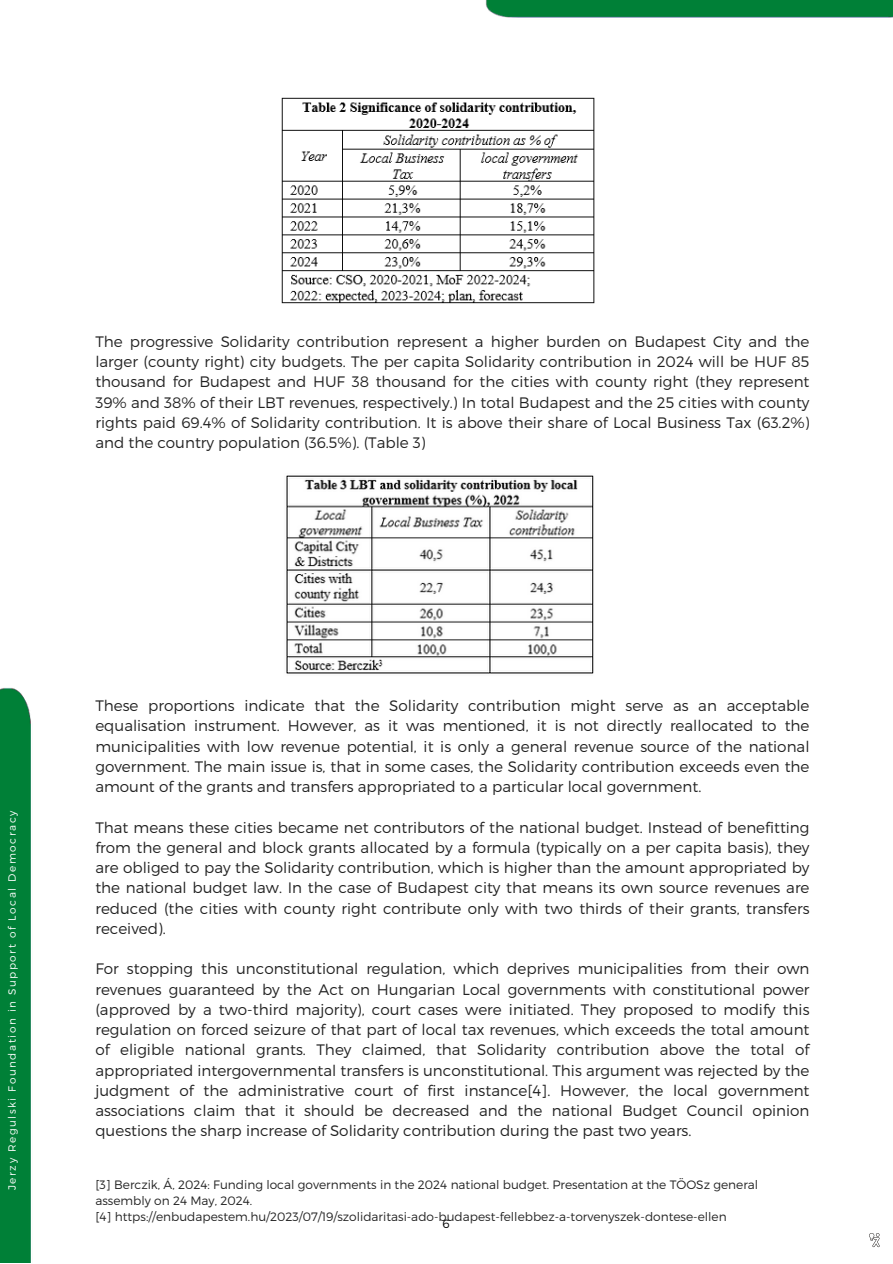
<style>
.page{position:relative;width:893px;height:1264px;background:#fff}
.page>*{position:absolute;margin:0;border:0;box-sizing:border-box;transform-origin:0 0}
.t1{font:300 15.15px/20.2px "Montserrat";color:#222;text-align:justify}
.t2{font:300 12.15px/16.2px "Montserrat";color:#222}
.t3{font:300 12px "Montserrat";color:#000}
.t4{font:300 10.5px "Montserrat";letter-spacing:.15em;color:#fff}
</style>
<div class="page">
<img style="left:485px;top:0;width:407px;height:18px">
<img style="left:869px;top:1233px;width:11px;height:15px">
<div style="left:0;top:687px;width:31px;height:575px;background:#008037"></div>
<img style="left:281px;top:97px;width:314px;height:207px">
<img style="left:286px;top:475px;width:308px;height:199px">
<p class="t1" style="left:95px;top:330px;width:715px">The progressive Solidarity contribution represent a higher burden on Budapest City and the larger (county right) city budgets. The per capita Solidarity contribution in 2024 will be HUF 85 thousand for Budapest and HUF 38 thousand for the cities with county right (they represent 39% and 38% of their LBT revenues, respectively.) In total Budapest and the 25 cities with county rights paid 69.4% of Solidarity contribution. It is above their share of Local Business Tax (63.2%) and the country population (36.5%). (Table 3)</p>
<p class="t4" style="left:5px;top:1190px;width:381px;rotate:-90deg">Jerzy Regulski Foundation in Support of Local Democracy</p>
<p class="t1" style="left:95px;top:695px;width:715px">These proportions indicate that the Solidarity contribution might serve as an acceptable equalisation instrument. However, as it was mentioned, it is not directly reallocated to the municipalities with low revenue potential, it is only a general revenue source of the national government. The main issue is, that in some cases, the Solidarity contribution exceeds even the amount of the grants and transfers appropriated to a particular local government.</p>
<p class="t1" style="left:95px;top:816px;width:715px">That means these cities became net contributors of the national budget. Instead of benefitting from the general and block grants allocated by a formula (typically on a per capita basis), they are obliged to pay the Solidarity contribution, which is higher than the amount appropriated by the national budget law. In the case of Budapest city that means its own source revenues are reduced (the cities with county right contribute only with two thirds of their grants, transfers received).</p>
<p class="t1" style="left:95px;top:958px;width:715px">For stopping this unconstitutional regulation, which deprives municipalities from their own revenues guaranteed by the Act on Hungarian Local governments with constitutional power (approved by a two-third majority), court cases were initiated. They proposed to modify this regulation on forced seizure of that part of local tax revenues, which exceeds the total amount of eligible national grants. They claimed, that Solidarity contribution above the total of appropriated intergovernmental transfers is unconstitutional. This argument was rejected by the judgment of the administrative court of first instance[4]. However, the local government associations claim that it should be decreased and the national Budget Council opinion questions the sharp increase of Solidarity contribution during the past two years.</p>
<p class="t2" style="left:95px;top:1175px;width:664px">[3] Berczik, Á, 2024: Funding local governments in the 2024 national budget. Presentation at the TÖOSz general assembly on 24 May, 2024.</p>
<p class="t2" style="left:95px;top:1208px;width:632px">[4] https://enbudapestem.hu/2023/07/19/szolidaritasi-ado-budapest-fellebbez-a-torvenyszek-dontese-ellen</p>
<p class="t3" style="left:442px;top:1216px;width:9px">6</p>
</div>
